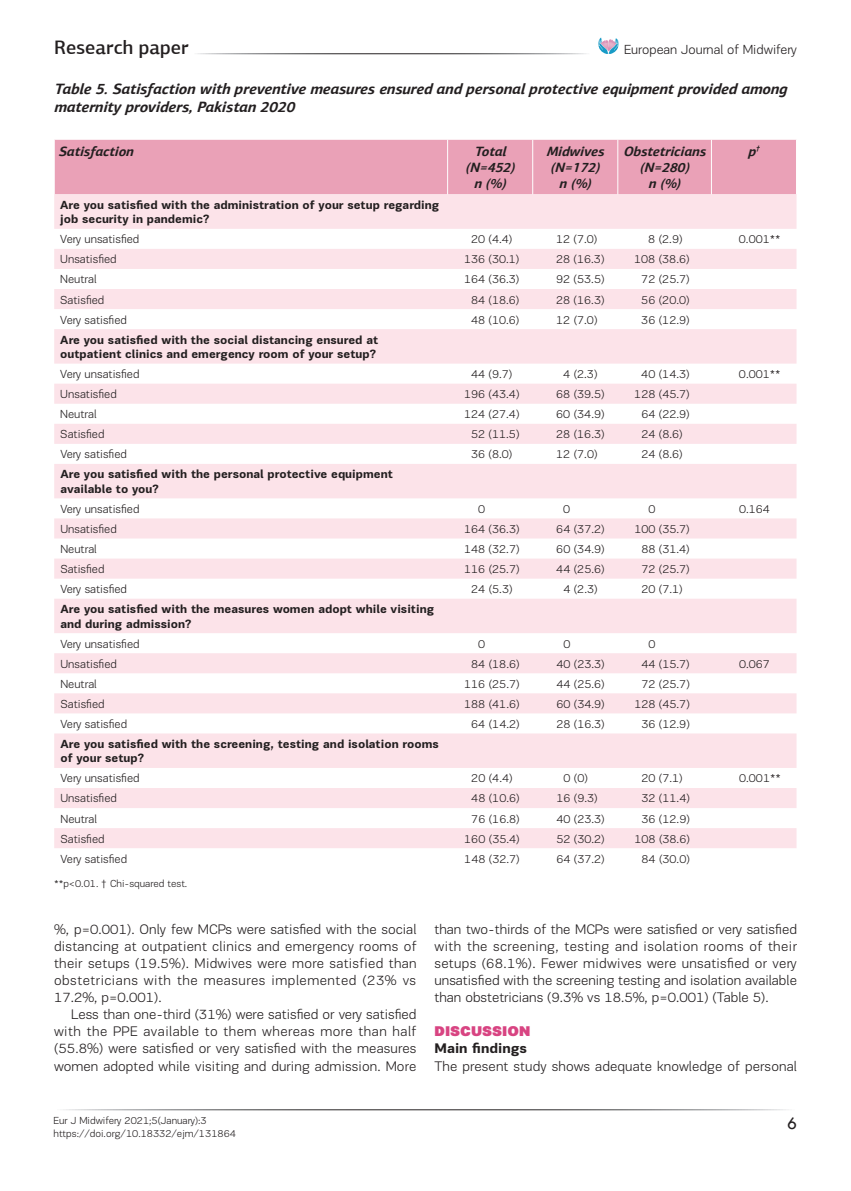
<style>
.page{position:relative;width:851px;height:1191px;background:#fff}
.page>*{position:absolute;margin:0;border:0;box-sizing:border-box;transform-origin:0 0}
.t1{font:500 19.5px "PF Agora Sans Pro";color:#231f20}
.t2{font:18px "Tw Cen";color:#231f20}
.t3{font:italic 700 15px/18px "PF Agora Sans Pro";color:#231f20}
.t4{font:300 14.25px/17.1px "PF Encore Sans Pro";letter-spacing:.005em;color:#231f20;text-align:justify}
.t5{font:700 14.25px "PF Encore Sans Pro";color:#231f20}
.t6{font:900 14.25px "PF Encore Sans Pro";color:#d84482}
.t7{font:italic 700 13.5px/16.2px "PF Agora Sans Pro";color:#231f20;text-align:center}
.t8{font:300 13.5px "PF Encore Sans Pro";color:#231f20}
.t9{font:300 12px "PF Encore Sans Pro";color:#231f20}
.t10{font:700 12px/14.4px "PF Encore Sans Pro";color:#231f20}
.t11{font:300 10.5px "PF Encore Sans Pro";color:#231f20}
</style>
<div class="page">
<svg style="left:598px;top:37px;width:20px;height:17px"></svg>
<div style="left:55px;top:140px;width:741px;height:54px;background:#eaa1b7"></div>
<svg style="left:54px;top:194px;width:742px;height:654px;fill:#fce3e9"></svg>
<hr style="left:447px;top:140px;width:1px;height:54px;background:#fff">
<hr style="left:532px;top:140px;width:1px;height:54px;background:#fff">
<hr style="left:617px;top:140px;width:1px;height:54px;background:#fff">
<hr style="left:711px;top:140px;width:1px;height:54px;background:#fff">
<h1 class="t1" style="left:54px;top:35px;width:136px">Research paper</h1>
<p class="t8" style="left:624px;top:42px;width:174px">European Journal of Midwifery</p>
<p class="t3" style="left:54px;top:80px;width:737px">Table 5. Satisfaction with preventive measures ensured and personal protective equipment provided among maternity providers, Pakistan 2020</p>
<p class="t7" style="left:58px;top:143px;width:79px">Satisfaction</p>
<p class="t7" style="left:465px;top:143px;width:53px">Total (N=452) n (%)</p>
<p class="t7" style="left:546px;top:143px;width:62px">Midwives (N=172) n (%)</p>
<p class="t7" style="left:623px;top:143px;width:86px">Obstetricians (N=280)<br>n (%)</p>
<p class="t7" style="left:748px;top:143px;width:14px">p<sup>†</sup></p>
<p class="t10" style="left:60px;top:198px;width:380px">Are you satisfied with the administration of your setup regarding job security in pandemic?</p>
<p class="t9" style="left:60px;top:232px;width:81px">Very unsatisfied</p>
<p class="t9" style="left:471px;top:232px;width:43px">20 (4.4)</p>
<p class="t9" style="left:556px;top:232px;width:43px">12 (7.0)</p>
<p class="t9" style="left:648px;top:232px;width:36px">8 (2.9)</p>
<p class="t9" style="left:738px;top:232px;width:43px">0.001**</p>
<p class="t9" style="left:60px;top:252px;width:58px">Unsatisfied</p>
<p class="t9" style="left:464px;top:252px;width:57px">136 (30.1)</p>
<p class="t9" style="left:556px;top:252px;width:50px">28 (16.3)</p>
<p class="t9" style="left:634px;top:252px;width:57px">108 (38.6)</p>
<p class="t9" style="left:60px;top:272px;width:38px">Neutral</p>
<p class="t9" style="left:464px;top:272px;width:57px">164 (36.3)</p>
<p class="t9" style="left:556px;top:272px;width:50px">92 (53.5)</p>
<p class="t9" style="left:641px;top:272px;width:50px">72 (25.7)</p>
<p class="t9" style="left:60px;top:292px;width:46px">Satisfied</p>
<p class="t9" style="left:471px;top:292px;width:50px">84 (18.6)</p>
<p class="t9" style="left:556px;top:292px;width:50px">28 (16.3)</p>
<p class="t9" style="left:641px;top:292px;width:50px">56 (20.0)</p>
<p class="t9" style="left:60px;top:313px;width:68px">Very satisfied</p>
<p class="t9" style="left:471px;top:313px;width:50px">48 (10.6)</p>
<p class="t9" style="left:556px;top:313px;width:43px">12 (7.0)</p>
<p class="t9" style="left:641px;top:313px;width:50px">36 (12.9)</p>
<p class="t10" style="left:60px;top:332px;width:319px">Are you satisfied with the social distancing ensured at outpatient clinics and emergency room of your setup?</p>
<p class="t9" style="left:60px;top:367px;width:81px">Very unsatisfied</p>
<p class="t9" style="left:471px;top:367px;width:43px">44 (9.7)</p>
<p class="t9" style="left:563px;top:367px;width:36px">4 (2.3)</p>
<p class="t9" style="left:641px;top:367px;width:50px">40 (14.3)</p>
<p class="t9" style="left:738px;top:367px;width:43px">0.001**</p>
<p class="t9" style="left:60px;top:387px;width:58px">Unsatisfied</p>
<p class="t9" style="left:464px;top:387px;width:57px">196 (43.4)</p>
<p class="t9" style="left:556px;top:387px;width:50px">68 (39.5)</p>
<p class="t9" style="left:634px;top:387px;width:57px">128 (45.7)</p>
<p class="t9" style="left:60px;top:407px;width:38px">Neutral</p>
<p class="t9" style="left:464px;top:407px;width:57px">124 (27.4)</p>
<p class="t9" style="left:556px;top:407px;width:50px">60 (34.9)</p>
<p class="t9" style="left:641px;top:407px;width:50px">64 (22.9)</p>
<p class="t9" style="left:60px;top:427px;width:46px">Satisfied</p>
<p class="t9" style="left:471px;top:427px;width:50px">52 (11.5)</p>
<p class="t9" style="left:556px;top:427px;width:50px">28 (16.3)</p>
<p class="t9" style="left:641px;top:427px;width:43px">24 (8.6)</p>
<p class="t9" style="left:60px;top:447px;width:68px">Very satisfied</p>
<p class="t9" style="left:471px;top:447px;width:43px">36 (8.0)</p>
<p class="t9" style="left:556px;top:447px;width:43px">12 (7.0)</p>
<p class="t9" style="left:641px;top:447px;width:43px">24 (8.6)</p>
<p class="t10" style="left:60px;top:467px;width:334px">Are you satisfied with the personal protective equipment available to you?</p>
<p class="t9" style="left:60px;top:502px;width:81px">Very unsatisfied</p>
<p class="t9" style="left:478px;top:502px;width:9px">0</p>
<p class="t9" style="left:563px;top:502px;width:9px">0</p>
<p class="t9" style="left:648px;top:502px;width:9px">0</p>
<p class="t9" style="left:739px;top:502px;width:32px">0.164</p>
<p class="t9" style="left:60px;top:522px;width:58px">Unsatisfied</p>
<p class="t9" style="left:464px;top:522px;width:57px">164 (36.3)</p>
<p class="t9" style="left:556px;top:522px;width:50px">64 (37.2)</p>
<p class="t9" style="left:634px;top:522px;width:57px">100 (35.7)</p>
<p class="t9" style="left:60px;top:542px;width:38px">Neutral</p>
<p class="t9" style="left:464px;top:542px;width:57px">148 (32.7)</p>
<p class="t9" style="left:556px;top:542px;width:50px">60 (34.9)</p>
<p class="t9" style="left:641px;top:542px;width:50px">88 (31.4)</p>
<p class="t9" style="left:60px;top:562px;width:46px">Satisfied</p>
<p class="t9" style="left:464px;top:562px;width:57px">116 (25.7)</p>
<p class="t9" style="left:556px;top:562px;width:50px">44 (25.6)</p>
<p class="t9" style="left:641px;top:562px;width:50px">72 (25.7)</p>
<p class="t9" style="left:60px;top:582px;width:68px">Very satisfied</p>
<p class="t9" style="left:471px;top:582px;width:43px">24 (5.3)</p>
<p class="t9" style="left:563px;top:582px;width:36px">4 (2.3)</p>
<p class="t9" style="left:641px;top:582px;width:43px">20 (7.1)</p>
<p class="t10" style="left:60px;top:602px;width:375px">Are you satisfied with the measures women adopt while visiting and during admission?</p>
<p class="t9" style="left:60px;top:636px;width:81px">Very unsatisfied</p>
<p class="t9" style="left:478px;top:636px;width:9px">0</p>
<p class="t9" style="left:563px;top:636px;width:9px">0</p>
<p class="t9" style="left:648px;top:636px;width:9px">0</p>
<p class="t9" style="left:60px;top:657px;width:58px">Unsatisfied</p>
<p class="t9" style="left:471px;top:657px;width:50px">84 (18.6)</p>
<p class="t9" style="left:556px;top:657px;width:50px">40 (23.3)</p>
<p class="t9" style="left:641px;top:657px;width:50px">44 (15.7)</p>
<p class="t9" style="left:739px;top:657px;width:32px">0.067</p>
<p class="t9" style="left:60px;top:677px;width:38px">Neutral</p>
<p class="t9" style="left:464px;top:677px;width:57px">116 (25.7)</p>
<p class="t9" style="left:556px;top:677px;width:50px">44 (25.6)</p>
<p class="t9" style="left:641px;top:677px;width:50px">72 (25.7)</p>
<p class="t9" style="left:60px;top:697px;width:46px">Satisfied</p>
<p class="t9" style="left:464px;top:697px;width:57px">188 (41.6)</p>
<p class="t9" style="left:556px;top:697px;width:50px">60 (34.9)</p>
<p class="t9" style="left:634px;top:697px;width:57px">128 (45.7)</p>
<p class="t9" style="left:60px;top:717px;width:68px">Very satisfied</p>
<p class="t9" style="left:471px;top:717px;width:50px">64 (14.2)</p>
<p class="t9" style="left:556px;top:717px;width:50px">28 (16.3)</p>
<p class="t9" style="left:641px;top:717px;width:50px">36 (12.9)</p>
<p class="t10" style="left:60px;top:737px;width:380px">Are you satisfied with the screening, testing and isolation rooms of your setup?</p>
<p class="t9" style="left:60px;top:771px;width:81px">Very unsatisfied</p>
<p class="t9" style="left:471px;top:771px;width:43px">20 (4.4)</p>
<p class="t9" style="left:563px;top:771px;width:26px">0 (0)</p>
<p class="t9" style="left:641px;top:771px;width:43px">20 (7.1)</p>
<p class="t9" style="left:739px;top:771px;width:43px">0.001**</p>
<p class="t9" style="left:60px;top:791px;width:58px">Unsatisfied</p>
<p class="t9" style="left:471px;top:791px;width:50px">48 (10.6)</p>
<p class="t9" style="left:556px;top:791px;width:43px">16 (9.3)</p>
<p class="t9" style="left:641px;top:791px;width:50px">32 (11.4)</p>
<p class="t9" style="left:60px;top:811px;width:38px">Neutral</p>
<p class="t9" style="left:471px;top:811px;width:50px">76 (16.8)</p>
<p class="t9" style="left:556px;top:811px;width:50px">40 (23.3)</p>
<p class="t9" style="left:641px;top:811px;width:50px">36 (12.9)</p>
<p class="t9" style="left:60px;top:831px;width:46px">Satisfied</p>
<p class="t9" style="left:464px;top:831px;width:57px">160 (35.4)</p>
<p class="t9" style="left:556px;top:831px;width:50px">52 (30.2)</p>
<p class="t9" style="left:634px;top:831px;width:57px">108 (38.6)</p>
<p class="t9" style="left:60px;top:851px;width:68px">Very satisfied</p>
<p class="t9" style="left:464px;top:851px;width:57px">148 (32.7)</p>
<p class="t9" style="left:556px;top:851px;width:50px">64 (37.2)</p>
<p class="t9" style="left:641px;top:851px;width:50px">84 (30.0)</p>
<p class="t11" style="left:54px;top:878px;width:135px">**p&lt;0.01. † Chi-squared test.</p>
<p class="t4" style="left:54px;top:920px;width:364px">%, p=0.001). Only few MCPs were satisfied with the social distancing at outpatient clinics and emergency rooms of their setups (19.5%). Midwives were more satisfied than obstetricians with the measures implemented (23% vs 17.2%, p=0.001).</p>
<p class="t4" style="left:54px;top:1006px;width:364px;text-indent:17px">Less than one-third (31%) were satisfied or very satisfied with the PPE available to them whereas more than half (55.8%) were satisfied or very satisfied with the measures women adopted while visiting and during admission. More</p>
<p class="t4" style="left:434px;top:920px;width:364px">than two-thirds of the MCPs were satisfied or very satisfied with the screening, testing and isolation rooms of their setups (68.1%). Fewer midwives were unsatisfied or very unsatisfied with the screening testing and isolation available than obstetricians (9.3% vs 18.5%, p=0.001) (Table 5).</p>
<p class="t6" style="left:434px;top:1021px;width:97px">DISCUSSION</p>
<p class="t5" style="left:434px;top:1039px;width:94px">Main findings</p>
<p class="t4" style="left:434px;top:1057px;width:364px">The present study shows adequate knowledge of personal</p>
<p class="t11" style="left:53px;top:1114px;width:155px">Eur J Midwifery 2021;5(January):3</p>
<h2 class="t2" style="left:786px;top:1112px;width:11px">6</h2>
<p class="t11" style="left:53px;top:1127px;width:184px">https://doi.org/10.18332/ejm/131864</p>
</div>
